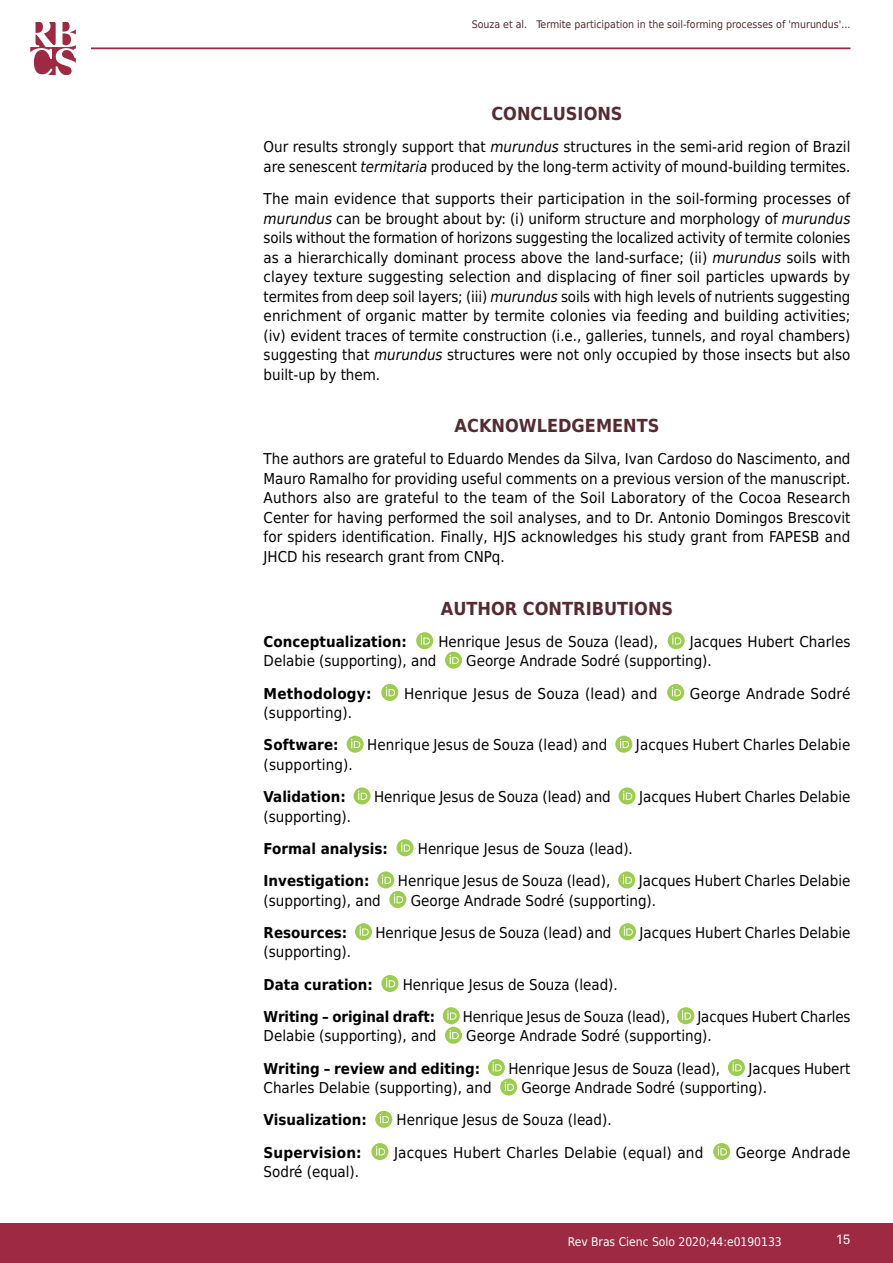
<style>
.page{position:relative;width:893px;height:1263px;background:#fff}
.page>*{position:absolute;margin:0;border:0;box-sizing:border-box;transform-origin:0 0}
.t1{font:700 18px "DejaVu Sans Condensed";color:#562a32}
.t2{font:15px/19.5px "DejaVu Sans Condensed";color:#000;text-align:justify}
.t3{font:700 15px "DejaVu Sans Condensed";color:#000}
.t4{font:13.5px "Akkurat Pro";color:#fff}
.t5{font:12px "DejaVu Sans Condensed";color:#fff}
.t6{font:10.5px "DejaVu Sans Condensed";color:#562a32}
.s1{font-style:italic}
</style>
<div class="page">
<div style="left:0;top:1223px;width:893px;height:40px;background:#9e2943"></div>
<hr style="left:91px;top:47px;width:759px;height:2px;background:#9e2943">
<svg style="left:30px;top:22px;width:46px;height:52px"></svg>
<svg style="left:416px;top:632px;width:17px;height:17px"></svg>
<svg style="left:421px;top:635px;width:9px;height:9px"></svg>
<svg style="left:668px;top:632px;width:17px;height:17px"></svg>
<svg style="left:672px;top:635px;width:9px;height:9px"></svg>
<svg style="left:445px;top:652px;width:17px;height:17px"></svg>
<svg style="left:450px;top:655px;width:9px;height:9px"></svg>
<div style="left:381px;top:684px;width:17px;height:17px;background:#9ccc51;border-radius:50%"></div>
<svg style="left:386px;top:687px;width:9px;height:9px"></svg>
<div style="left:667px;top:684px;width:17px;height:17px;background:#9ccc51;border-radius:50%"></div>
<svg style="left:672px;top:687px;width:9px;height:9px"></svg>
<div style="left:347px;top:736px;width:17px;height:17px;background:#9ccc51;border-radius:50%"></div>
<svg style="left:351px;top:739px;width:9px;height:9px"></svg>
<div style="left:615px;top:736px;width:17px;height:17px;background:#9ccc51;border-radius:50%"></div>
<svg style="left:620px;top:739px;width:9px;height:9px"></svg>
<div style="left:353px;top:787px;width:17px;height:17px;background:#9ccc51;border-radius:50%"></div>
<svg style="left:358px;top:790px;width:9px;height:10px"></svg>
<div style="left:619px;top:787px;width:17px;height:17px;background:#9ccc51;border-radius:50%"></div>
<svg style="left:623px;top:790px;width:9px;height:10px"></svg>
<svg style="left:397px;top:839px;width:17px;height:17px"></svg>
<svg style="left:401px;top:842px;width:9px;height:9px"></svg>
<div style="left:377px;top:871px;width:17px;height:17px;background:#9ccc51;border-radius:50%"></div>
<svg style="left:382px;top:874px;width:9px;height:10px"></svg>
<div style="left:618px;top:871px;width:17px;height:17px;background:#9ccc51;border-radius:50%"></div>
<svg style="left:623px;top:874px;width:9px;height:10px"></svg>
<svg style="left:389px;top:891px;width:17px;height:17px"></svg>
<svg style="left:394px;top:894px;width:9px;height:9px"></svg>
<div style="left:355px;top:923px;width:17px;height:17px;background:#9ccc51;border-radius:50%"></div>
<svg style="left:359px;top:926px;width:10px;height:10px"></svg>
<svg style="left:619px;top:923px;width:17px;height:17px"></svg>
<svg style="left:624px;top:926px;width:9px;height:10px"></svg>
<svg style="left:381px;top:975px;width:17px;height:17px"></svg>
<svg style="left:386px;top:978px;width:9px;height:9px"></svg>
<div style="left:443px;top:1007px;width:17px;height:17px;background:#9ccc51;border-radius:50%"></div>
<svg style="left:447px;top:1010px;width:9px;height:10px"></svg>
<div style="left:677px;top:1007px;width:17px;height:17px;background:#9ccc51;border-radius:50%"></div>
<svg style="left:682px;top:1010px;width:9px;height:10px"></svg>
<svg style="left:445px;top:1027px;width:17px;height:17px"></svg>
<svg style="left:450px;top:1030px;width:9px;height:9px"></svg>
<div style="left:488px;top:1059px;width:17px;height:17px;background:#9ccc51;border-radius:50%"></div>
<svg style="left:492px;top:1062px;width:10px;height:9px"></svg>
<div style="left:728px;top:1059px;width:17px;height:17px;background:#9ccc51;border-radius:50%"></div>
<svg style="left:732px;top:1062px;width:10px;height:9px"></svg>
<svg style="left:500px;top:1078px;width:17px;height:17px"></svg>
<svg style="left:505px;top:1081px;width:9px;height:10px"></svg>
<div style="left:375px;top:1111px;width:17px;height:17px;background:#9ccc51;border-radius:50%"></div>
<svg style="left:380px;top:1114px;width:9px;height:9px"></svg>
<svg style="left:371px;top:1143px;width:17px;height:17px"></svg>
<svg style="left:376px;top:1146px;width:9px;height:9px"></svg>
<svg style="left:713px;top:1143px;width:17px;height:17px"></svg>
<svg style="left:718px;top:1146px;width:9px;height:9px"></svg>
<p class="t6" style="left:472px;top:16px;width:380px">Souza et al. Termite participation in the soil-forming processes of 'murundus'...</p>
<p class="t1" style="left:491px;top:99px;width:133px">CONCLUSIONS</p>
<p class="t2" style="left:264px;top:137px;width:588px">Our results strongly support that <span class="s1">murundus</span> structures in the semi-arid region of Brazil are senescent <span class="s1">termitaria</span> produced by the long-term activity of mound-building termites.</p>
<p class="t2" style="left:264px;top:189px;width:588px">The main evidence that supports their participation in the soil-forming processes of <span class="s1">murundus</span> can be brought about by: (i) uniform structure and morphology of <span class="s1">murundus </span>soils without the formation of horizons suggesting the localized activity of termite colonies as a hierarchically dominant process above the land-surface; (ii) <span class="s1">murundus</span> soils with clayey texture suggesting selection and displacing of finer soil particles upwards by termites from deep soil layers; (iii) <span class="s1">murundus</span> soils with high levels of nutrients suggesting enrichment of organic matter by termite colonies via feeding and building activities; (iv) evident traces of termite construction (i.e., galleries, tunnels, and royal chambers) suggesting that <span class="s1">murundus</span> structures were not only occupied by those insects but also built-up by them.</p>
<p class="t1" style="left:455px;top:411px;width:206px">ACKNOWLEDGEMENTS</p>
<p class="t2" style="left:264px;top:449px;width:588px">The authors are grateful to Eduardo Mendes da Silva, Ivan Cardoso do Nascimento, and Mauro Ramalho for providing useful comments on a previous version of the manuscript.<br>Authors also are grateful to the team of the Soil Laboratory of the Cocoa Research Center for having performed the soil analyses, and to Dr. Antonio Domingos Brescovit for spiders identification. Finally, HJS acknowledges his study grant from FAPESB and JHCD his research grant from CNPq.</p>
<p class="t1" style="left:441px;top:593px;width:234px">AUTHOR CONTRIBUTIONS</p>
<p class="t3" style="left:264px;top:629px;width:145px">Conceptualization:</p>
<p class="t2" style="left:438px;top:631px;width:221px">Henrique Jesus de Souza (lead),</p>
<p class="t2" style="left:690px;top:631px;width:162px">Jacques Hubert Charles</p>
<p class="t2" style="left:264px;top:651px;width:174px">Delabie (supporting), and</p>
<p class="t2" style="left:466px;top:651px;width:247px">George Andrade Sodré (supporting).</p>
<p class="t3" style="left:264px;top:681px;width:109px">Methodology:</p>
<p class="t2" style="left:404px;top:683px;width:255px">Henrique Jesus de Souza (lead) and</p>
<p class="t2" style="left:690px;top:683px;width:162px">George Andrade Sodré</p>
<p class="t2" style="left:264px;top:703px;width:90px">(supporting).</p>
<p class="t3" style="left:264px;top:733px;width:77px">Software:</p>
<p class="t2" style="left:367px;top:735px;width:242px">Henrique Jesus de Souza (lead) and</p>
<p class="t2" style="left:636px;top:735px;width:216px">Jacques Hubert Charles Delabie</p>
<p class="t2" style="left:264px;top:754px;width:91px">(supporting).</p>
<p class="t3" style="left:264px;top:784px;width:84px">Validation:</p>
<p class="t2" style="left:374px;top:787px;width:238px">Henrique Jesus de Souza (lead) and</p>
<p class="t2" style="left:639px;top:787px;width:213px">Jacques Hubert Charles Delabie</p>
<p class="t2" style="left:264px;top:806px;width:89px">(supporting).</p>
<p class="t3" style="left:264px;top:836px;width:126px">Formal analysis:</p>
<p class="t2" style="left:418px;top:838px;width:217px">Henrique Jesus de Souza (lead).</p>
<p class="t3" style="left:264px;top:868px;width:107px">Investigation:</p>
<p class="t2" style="left:398px;top:871px;width:214px">Henrique Jesus de Souza (lead),</p>
<p class="t2" style="left:639px;top:871px;width:213px">Jacques Hubert Charles Delabie</p>
<p class="t2" style="left:264px;top:890px;width:119px">(supporting), and</p>
<p class="t2" style="left:411px;top:890px;width:247px">George Andrade Sodré (supporting).</p>
<p class="t3" style="left:264px;top:920px;width:85px">Resources:</p>
<p class="t2" style="left:375px;top:922px;width:238px">Henrique Jesus de Souza (lead) and</p>
<p class="t2" style="left:639px;top:922px;width:212px">Jacques Hubert Charles Delabie</p>
<p class="t2" style="left:264px;top:942px;width:89px">(supporting).</p>
<p class="t3" style="left:264px;top:972px;width:111px">Data curation:</p>
<p class="t2" style="left:403px;top:974px;width:217px">Henrique Jesus de Souza (lead).</p>
<p class="t3" style="left:264px;top:1004px;width:173px">Writing – original draft:</p>
<p class="t2" style="left:463px;top:1006px;width:209px">Henrique Jesus de Souza (lead),</p>
<p class="t2" style="left:697px;top:1006px;width:155px">Jacques Hubert Charles</p>
<p class="t2" style="left:264px;top:1026px;width:174px">Delabie (supporting), and</p>
<p class="t2" style="left:466px;top:1026px;width:247px">George Andrade Sodré (supporting).</p>
<p class="t3" style="left:264px;top:1056px;width:218px">Writing – review and editing:</p>
<p class="t2" style="left:508px;top:1058px;width:213px">Henrique Jesus de Souza (lead),</p>
<p class="t2" style="left:748px;top:1058px;width:104px">Jacques Hubert</p>
<p class="t2" style="left:264px;top:1078px;width:229px">Charles Delabie (supporting), and</p>
<p class="t2" style="left:521px;top:1078px;width:247px">George Andrade Sodré (supporting).</p>
<p class="t3" style="left:264px;top:1108px;width:105px">Visualization:</p>
<p class="t2" style="left:397px;top:1110px;width:217px">Henrique Jesus de Souza (lead).</p>
<p class="t3" style="left:264px;top:1140px;width:100px">Supervision:</p>
<p class="t2" style="left:394px;top:1142px;width:311px">Jacques Hubert Charles Delabie (equal) and</p>
<p class="t2" style="left:736px;top:1142px;width:116px">George Andrade</p>
<p class="t2" style="left:264px;top:1162px;width:97px">Sodré (equal).</p>
<p class="t5" style="left:568px;top:1231px;width:215px">Rev Bras Cienc Solo 2020;44:e0190133</p>
<p class="t4" style="left:836px;top:1231px;width:16px">15</p>
</div>
